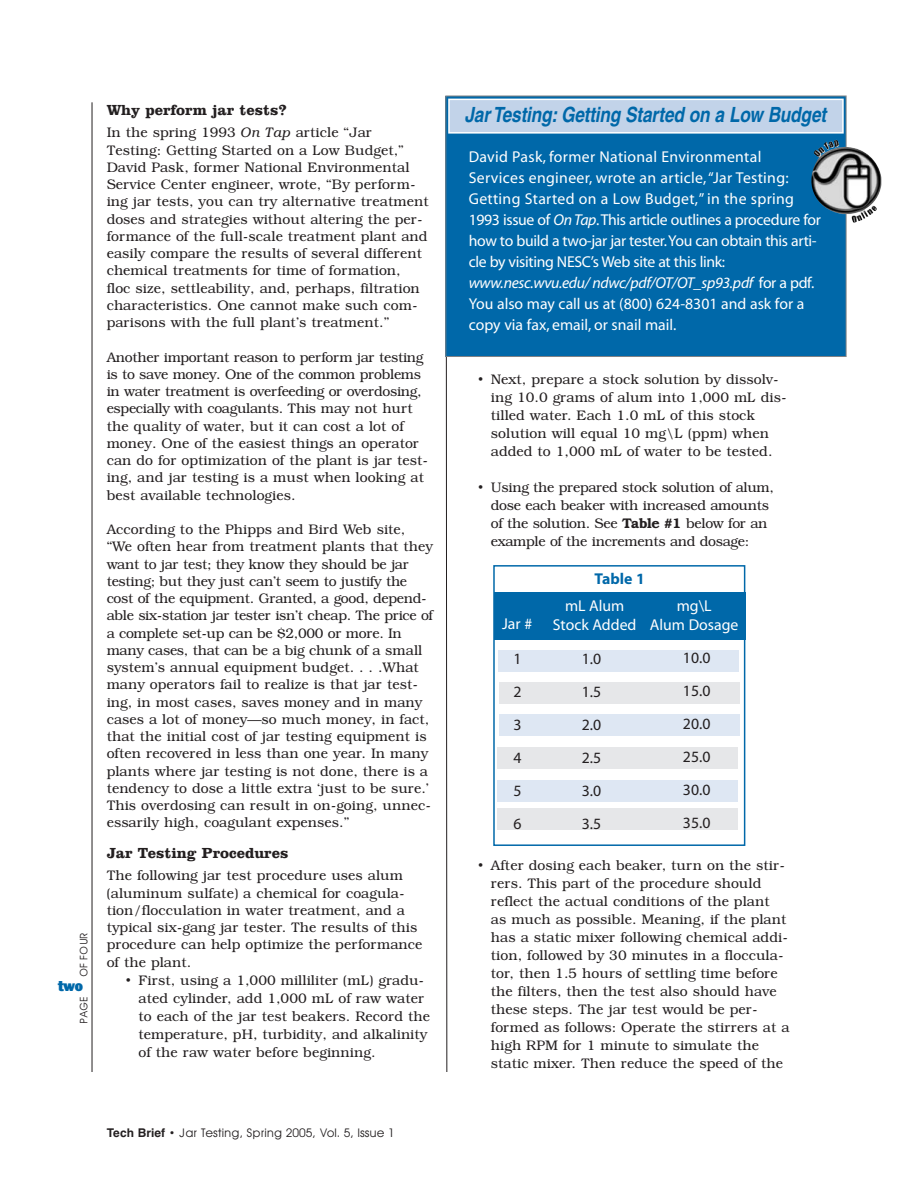
<style>
.page{position:relative;width:918px;height:1188px;background:#fff}
.page>*{position:absolute;margin:0;border:0;box-sizing:border-box;transform-origin:0 0}
.t1{font:italic 700 condensed 21px "Helvetica";letter-spacing:-.01em;color:#0068a9}
.t2{font:15.75px/21px "Myriad";color:#fff;text-align:center}
.t3{font:15.75px/33px "Myriad";color:#231f20;text-align:justify}
.t4{font:700 15.75px "Myriad";color:#0068a9}
.t5{font:700 15px "Clarendon BT";color:#231f20}
.t6{font:15px "Hemmert";color:#0068a9}
.t7{font:300 14.1px/17.2px "Bookman";color:#231f20}
.t8{font:300 14.1px/18px "Bookman";letter-spacing:-.025em;color:#231f20}
.t9{font:12px "Avant Garde";color:#231f20}
.t10{font:10.5px "Avant Garde";color:#231f20}
.s1{font-style:italic}
.s2{font-family:"Helvetica";font-weight:700}
.s3{font-weight:600}
</style>
<div class="page">
<div style="left:494px;top:592px;width:251px;height:47px;background:#0068a9"></div>
<div style="left:498px;top:808px;width:240px;height:22px;background:#e6e7e9"></div>
<div style="left:498px;top:747px;width:240px;height:22px;background:#e6e7e9"></div>
<div style="left:499px;top:682px;width:240px;height:22px;background:#e6e7e9"></div>
<div style="left:498px;top:780px;width:240px;height:22px;background:#dee7f3"></div>
<div style="left:499px;top:714px;width:240px;height:21px;background:#dee7f3"></div>
<div style="left:499px;top:650px;width:240px;height:22px;background:#dee7f3"></div>
<svg style="left:446px;top:357px;width:1px;height:715px"></svg>
<hr style="left:92px;top:102px;width:1px;height:979px;background:#231f20">
<div style="left:446px;top:96px;width:400px;height:261px;background:#0068a9"></div>
<div style="left:445px;top:96px;width:401px;height:261px;border:1px solid #808285"></div>
<div style="left:449px;top:99px;width:394px;height:34px;background:#c2d3e9"></div>
<div style="left:448px;top:99px;width:396px;height:35px;border:2px solid #fff"></div>
<div style="left:493px;top:565px;width:252px;height:281px;border:2px solid #0068a9"></div>
<img style="left:811px;top:140px;width:70px;height:83px">
<p class="t10" style="left:78px;top:977px;width:46px;rotate:-90deg">OF FOUR</p>
<p class="t6" style="left:58px;top:977px;width:27px">two</p>
<p class="t10" style="left:78px;top:1024px;width:29px;rotate:-90deg">PAGE</p>
<p class="t5" style="left:107px;top:101px;width:182px">Why perform jar tests?</p>
<p class="t7" style="left:107px;top:124px;width:324px">In the spring 1993 <span class="s1">On Tap</span> article “Jar Testing: Getting Started on a Low Budget,” David Pask, former National Environmental Service Center engineer, wrote, “By perform&shy;ing jar tests, you can try alternative treatment doses and strategies without altering the per&shy;formance of the full-scale treatment plant and easily compare the results of several different chemical treatments for time of formation,<br>floc size, settleability, and, perhaps, filtration characteristics. One cannot make such com&shy;parisons with the full plant’s treatment.”</p>
<p class="t7" style="left:107px;top:348px;width:323px">Another important reason to perform jar testing is to save money. One of the common problems in water treatment is overfeeding or overdosing, especially with coagulants. This may not hurt the quality of water, but it can cost a lot of money. One of the easiest things an operator can do for optimization of the plant is jar test&shy;ing, and jar testing is a must when looking at best available technologies.</p>
<p class="t7" style="left:107px;top:521px;width:328px">According to the Phipps and Bird Web site, “We often hear from treatment plants that they want to jar test; they know they should be jar testing; but they just can’t seem to justify the cost of the equipment. Granted, a good, depend&shy;able six-station jar tester isn’t cheap. The price of a complete set-up can be $2,000 or more. In many cases, that can be a big chunk of a small system’s annual equipment budget. . . .What many operators fail to realize is that jar test&shy;ing, in most cases, saves money and in many cases a lot of money—so much money, in fact, that the initial cost of jar testing equipment is often recovered in less than one year. In many plants where jar testing is not done, there is a tendency to dose a little extra ‘just to be sure.’ This overdosing can result in on-going, unnec&shy;essarily high, coagulant expenses.”</p>
<p class="t5" style="left:107px;top:844px;width:183px">Jar Testing Procedures</p>
<p class="t7" style="left:107px;top:867px;width:317px">The following jar test procedure uses alum (aluminum sulfate) a chemical for coagula&shy;tion/flocculation in water treatment, and a typical six-gang jar tester. The results of this procedure can help optimize the performance of the plant.</p>
<p class="t7" style="left:139px;top:971px;width:293px;line-height:18px;text-indent:-14px">• First, using a 1,000 milliliter (mL) gradu&shy;ated cylinder, add 1,000 mL of raw water to each of the jar test beakers. Record the temperature, pH, turbidity, and alkalinity of the raw water before beginning.</p>
<p class="t9" style="left:107px;top:1126px;width:290px"><span class="s2">Tech Brief</span> • Jar Testing, Spring 2005, Vol. 5, Issue 1</p>
<h1 class="t1" style="left:465px;top:107px;width:363px">Jar Testing: Getting Started on a Low Budget</h1>
<p class="t2" style="left:469px;top:147px;width:354px;text-align:left">David Pask, former National Environmental Services engineer, wrote an article,“Jar Testing:<br>Getting Started on a Low Budget,” in the spring 1993 issue of <span class="s1">On Tap</span>.This article outlines a procedure for how to build a two-jar jar tester.You can obtain this arti&shy;cle by visiting NESC’s Web site at this link: <span class="s1">www.nesc.wvu.edu/ ndwc/pdf/OT/OT_sp93.pdf</span> for a pdf.<br>You also may call us at (800) 624-8301 and ask for a copy via fax, email, or snail mail.</p>
<p class="t7" style="left:491px;top:370px;width:297px;line-height:18px;text-indent:-14px">• Next, prepare a stock solution by dissolv&shy;ing 10.0 grams of alum into 1,000 mL dis&shy;tilled water. Each 1.0 mL of this stock solution will equal 10 mg\L (ppm) when added to 1,000 mL of water to be tested.</p>
<p class="t8" style="left:491px;top:478px;width:285px;text-indent:-14px">• Using the prepared stock solution of alum, dose each beaker with increased amounts of the solution. See <span class="s3">Table #1</span> below for an example of the increments and dosage:</p>
<p class="t2" style="left:502px;top:615px;width:32px">Jar #</p>
<p class="t3" style="left:513px;top:643px;width:10px">1<br>2<br>3<br>4<br>5<br>6</p>
<p class="t4" style="left:595px;top:573px;width:52px">Table 1</p>
<p class="t2" style="left:553px;top:598px;width:85px;line-height:18.9px">mL Alum<br>Stock Added</p>
<p class="t2" style="left:650px;top:598px;width:90px;line-height:18.9px">mg\L<br>Alum Dosage</p>
<p class="t3" style="left:582px;top:643px;width:21px">1.0<br>1.5<br>2.0<br>2.5<br>3.0<br>3.5</p>
<p class="t3" style="left:683px;top:642px;width:29px">10.0<br>15.0<br>20.0<br>25.0<br>30.0<br>35.0</p>
<p class="t7" style="left:491px;top:856px;width:300px;line-height:18px;text-indent:-14px">• After dosing each beaker, turn on the stir&shy;rers. This part of the procedure should reflect the actual conditions of the plant<br>as much as possible. Meaning, if the plant has a static mixer following chemical addi&shy;tion, followed by 30 minutes in a floccula&shy;tor, then 1.5 hours of settling time before the filters, then the test also should have these steps. The jar test would be per&shy;formed as follows: Operate the stirrers at a high RPM for 1 minute to simulate the static mixer. Then reduce the speed of the</p>
</div>
